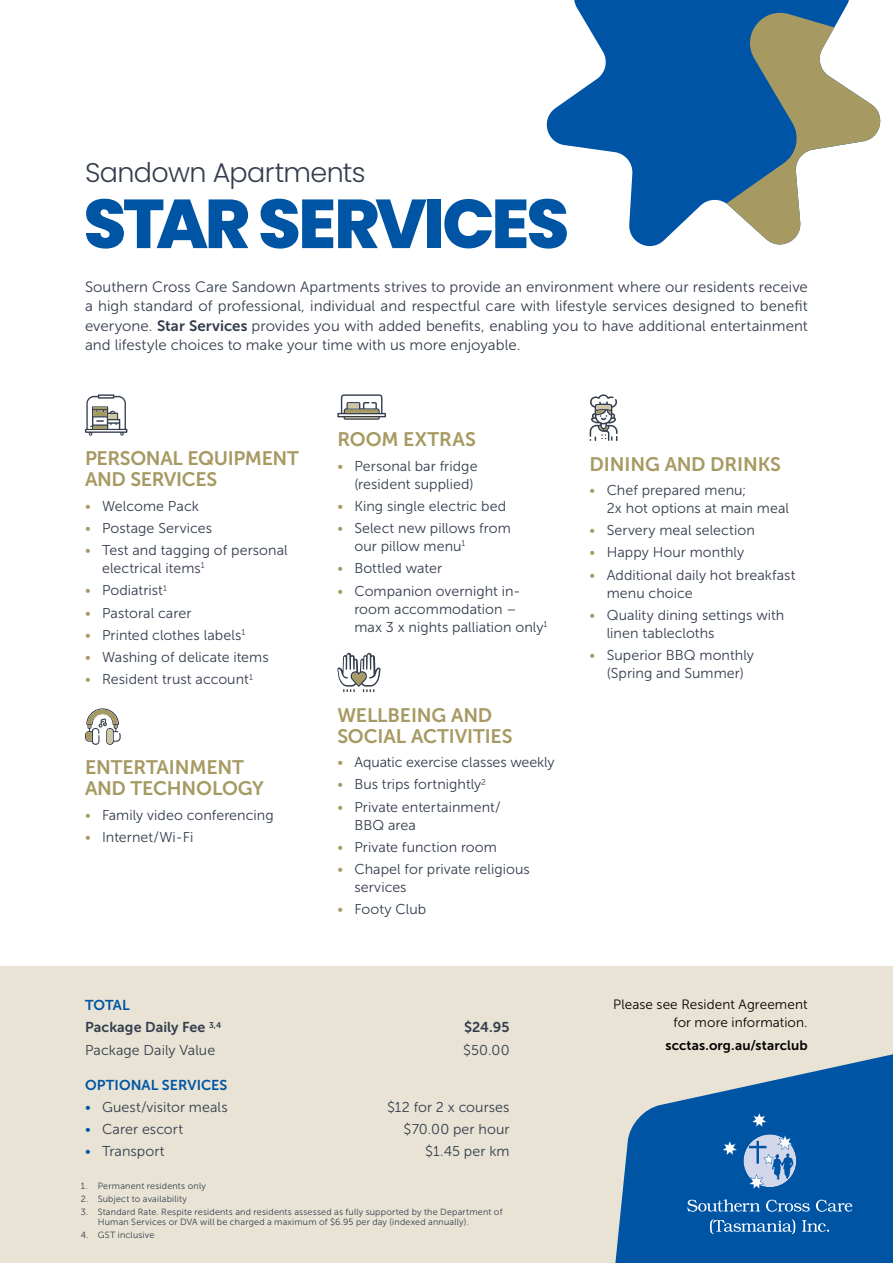
<style>
.page{position:relative;width:893px;height:1263px;background:#fff}
.page>*{position:absolute;margin:0;border:0;box-sizing:border-box;transform-origin:0 0}
.t1{font:800 69px "Poppins";letter-spacing:-.045em;color:#0054a4}
.t2{font:300 27px "Poppins";letter-spacing:-.025em;color:#333d4d}
.t3{font:19.5px/21px "Museo Sans 700";letter-spacing:-.01em;color:#a69a62}
.t4{font:15px/19.5px "Museo Sans 300";letter-spacing:.005em;color:#333d4d;text-align:justify}
.t5{font:14.25px/18px "Museo Sans 300";letter-spacing:.005em;color:#333d4d}
.t6{font:14.25px/22.2px "Museo Sans 700";letter-spacing:.005em;color:#333d4d}
.t7{font:14.25px "Museo Sans 700";letter-spacing:.005em;color:#0054a4}
.t8{font:13.5px/18px "Museo Sans 300";letter-spacing:.005em;color:#000;text-align:right}
.t9{font:13.5px "Museo Sans 700";letter-spacing:.01em;color:#000}
.t10{font:9px/9.8px "Museo Sans 300";letter-spacing:.02em;color:#333d4d}
.s1{font-family:"Museo Sans 700"}
.s2{color:#a69a62}
.s3{color:#0054a4}
</style>
<div class="page">
<div style="left:0;top:967px;width:893px;height:296px;background:#e8e3d4"></div>
<svg style="left:85px;top:394px;width:42px;height:42px"></svg>
<svg style="left:85px;top:708px;width:36px;height:37px"></svg>
<svg style="left:337px;top:394px;width:49px;height:26px"></svg>
<svg style="left:337px;top:653px;width:44px;height:39px"></svg>
<svg style="left:590px;top:394px;width:27px;height:47px"></svg>
<svg style="left:615px;top:1054px;width:278px;height:209px;fill:#0054a4"></svg>
<svg style="left:722px;top:1112px;width:77px;height:78px;background:#4580bc"></svg>
<svg style="left:687px;top:1199px;width:73px;height:13px"></svg>
<svg style="left:766px;top:1200px;width:44px;height:12px"></svg>
<svg style="left:816px;top:1200px;width:36px;height:12px"></svg>
<svg style="left:710px;top:1219px;width:85px;height:15px"></svg>
<svg style="left:802px;top:1220px;width:27px;height:12px"></svg>
<svg style="left:546px;top:0;width:154px;height:247px;fill:#0054a6"></svg>
<svg style="left:700px;top:0;width:181px;height:245px"></svg>
<h2 class="t2" style="left:85px;top:157px;width:282px">Sandown Apartments</h2>
<h1 class="t1" style="left:84px;top:184px;width:487px">STAR SERVICES</h1>
<p class="t4" style="left:85px;top:277px;width:724px">Southern Cross Care Sandown Apartments strives to provide an environment where our residents receive a high standard of professional, individual and respectful care with lifestyle services designed to benefit everyone. <span class="s1">Star Services</span> provides you with added benefits, enabling you to have additional entertainment and lifestyle choices to make your time with us more enjoyable.</p>
<h3 class="t3" style="left:85px;top:448px;width:215px">PERSONAL EQUIPMENT<br>AND SERVICES</h3>
<p class="t5" style="left:85px;top:497px;width:115px"><span class="s2">•</span> Welcome Pack</p>
<p class="t5" style="left:85px;top:519px;width:129px"><span class="s2">•</span> Postage Services</p>
<p class="t5" style="left:102px;top:541px;width:187px;text-indent:-17px"><span class="s2">•</span> Test and tagging of personal electrical items<sup>1</sup></p>
<p class="t5" style="left:85px;top:581px;width:84px"><span class="s2">•</span> Podiatrist<sup>1</sup></p>
<p class="t5" style="left:85px;top:604px;width:108px"><span class="s2">•</span> Pastoral carer</p>
<p class="t5" style="left:85px;top:626px;width:162px"><span class="s2">•</span> Printed clothes labels<sup>1</sup></p>
<p class="t5" style="left:85px;top:648px;width:185px"><span class="s2">•</span> Washing of delicate items</p>
<p class="t5" style="left:85px;top:671px;width:169px"><span class="s2">•</span> Resident trust account<sup>1</sup></p>
<h3 class="t3" style="left:85px;top:757px;width:181px">ENTERTAINMENT<br>AND TECHNOLOGY</h3>
<p class="t5" style="left:85px;top:806px;width:190px"><span class="s2">•</span> Family video conferencing</p>
<p class="t5" style="left:85px;top:828px;width:110px"><span class="s2">•</span> Internet/Wi-Fi</p>
<p class="t6" style="left:85px;top:994px;width:138px"><span class="s3">TOTAL<br></span>Package Daily Fee <sup>3,4</sup></p>
<h3 class="t3" style="left:337px;top:429px;width:140px">ROOM EXTRAS</h3>
<p class="t5" style="left:337px;top:457px;width:142px;text-align:right"><span class="s2">•</span> Personal bar fridge (resident supplied)</p>
<p class="t5" style="left:337px;top:497px;width:170px"><span class="s2">•</span> King single electric bed</p>
<p class="t5" style="left:354px;top:519px;width:158px;text-indent:-17px"><span class="s2">•</span> Select new pillows from our pillow menu<sup>1</sup></p>
<p class="t5" style="left:337px;top:560px;width:106px"><span class="s2">•</span> Bottled water</p>
<p class="t5" style="left:354px;top:582px;width:195px;text-indent:-17px"><span class="s2">•</span> Companion overnight in&shy;room accommodation – max 3 x nights palliation only<sup>1</sup></p>
<h3 class="t3" style="left:337px;top:704px;width:177px">WELLBEING AND<br>SOCIAL ACTIVITIES</h3>
<p class="t5" style="left:337px;top:753px;width:219px"><span class="s2">•</span> Aquatic exercise classes weekly</p>
<p class="t5" style="left:337px;top:775px;width:150px"><span class="s2">•</span> Bus trips fortnightly<sup>2</sup></p>
<p class="t5" style="left:354px;top:798px;width:148px;text-indent:-17px"><span class="s2">•</span> Private entertainment/<br>BBQ area</p>
<p class="t5" style="left:337px;top:838px;width:161px"><span class="s2">•</span> Private function room</p>
<p class="t5" style="left:354px;top:860px;width:177px;text-indent:-17px"><span class="s2">•</span> Chapel for private religious services</p>
<p class="t5" style="left:337px;top:900px;width:90px"><span class="s2">•</span> Footy Club</p>
<p class="t6" style="left:464px;top:1016px;width:47px">$24.95</p>
<p class="t5" style="left:85px;top:1041px;width:132px">Package Daily Value</p>
<p class="t5" style="left:463px;top:1041px;width:48px">$50.00</p>
<p class="t7" style="left:85px;top:1077px;width:144px">OPTIONAL SERVICES</p>
<p class="t5" style="left:85px;top:1098px;width:144px"><span class="s3">•</span> Guest/visitor meals</p>
<p class="t5" style="left:387px;top:1098px;width:124px">$12 for 2 x courses</p>
<p class="t5" style="left:85px;top:1120px;width:100px"><span class="s3">•</span> Carer escort</p>
<p class="t5" style="left:404px;top:1120px;width:107px">$70.00 per hour</p>
<p class="t5" style="left:85px;top:1142px;width:81px"><span class="s3">•</span> Transport</p>
<p class="t5" style="left:425px;top:1142px;width:86px">$1.45 per km</p>
<p class="t10" style="left:81px;top:1181px;width:127px">1. Permanent residents only</p>
<p class="t10" style="left:81px;top:1194px;width:108px">2. Subject to availability</p>
<p class="t10" style="left:98px;top:1207px;width:406px;text-indent:-17px">3. Standard Rate. Respite residents and residents assessed as fully supported by the Department of<br>Human Services or DVA will be charged a maximum of $6.95 per day (indexed annually).</p>
<p class="t10" style="left:81px;top:1230px;width:75px">4. GST inclusive</p>
<h3 class="t3" style="left:590px;top:453px;width:193px">DINING AND DRINKS</h3>
<p class="t5" style="left:607px;top:481px;width:184px;text-indent:-17px"><span class="s2">•</span> Chef prepared menu;<br>2x hot options at main meal</p>
<p class="t5" style="left:590px;top:521px;width:167px"><span class="s2">•</span> Servery meal selection</p>
<p class="t5" style="left:590px;top:544px;width:156px"><span class="s2">•</span> Happy Hour monthly</p>
<p class="t5" style="left:607px;top:566px;width:190px;text-indent:-17px"><span class="s2">•</span> Additional daily hot breakfast menu choice</p>
<p class="t5" style="left:607px;top:606px;width:179px;text-indent:-17px"><span class="s2">•</span> Quality dining settings with linen tablecloths</p>
<p class="t5" style="left:590px;top:646px;width:166px;text-align:center"><span class="s2">•</span> Superior BBQ monthly (Spring and Summer)</p>
<p class="t8" style="left:613px;top:996px;width:196px">Please see Resident Agreement for more information.</p>
<p class="t9" style="left:665px;top:1037px;width:144px">scctas.org.au/starclub</p>
</div>
